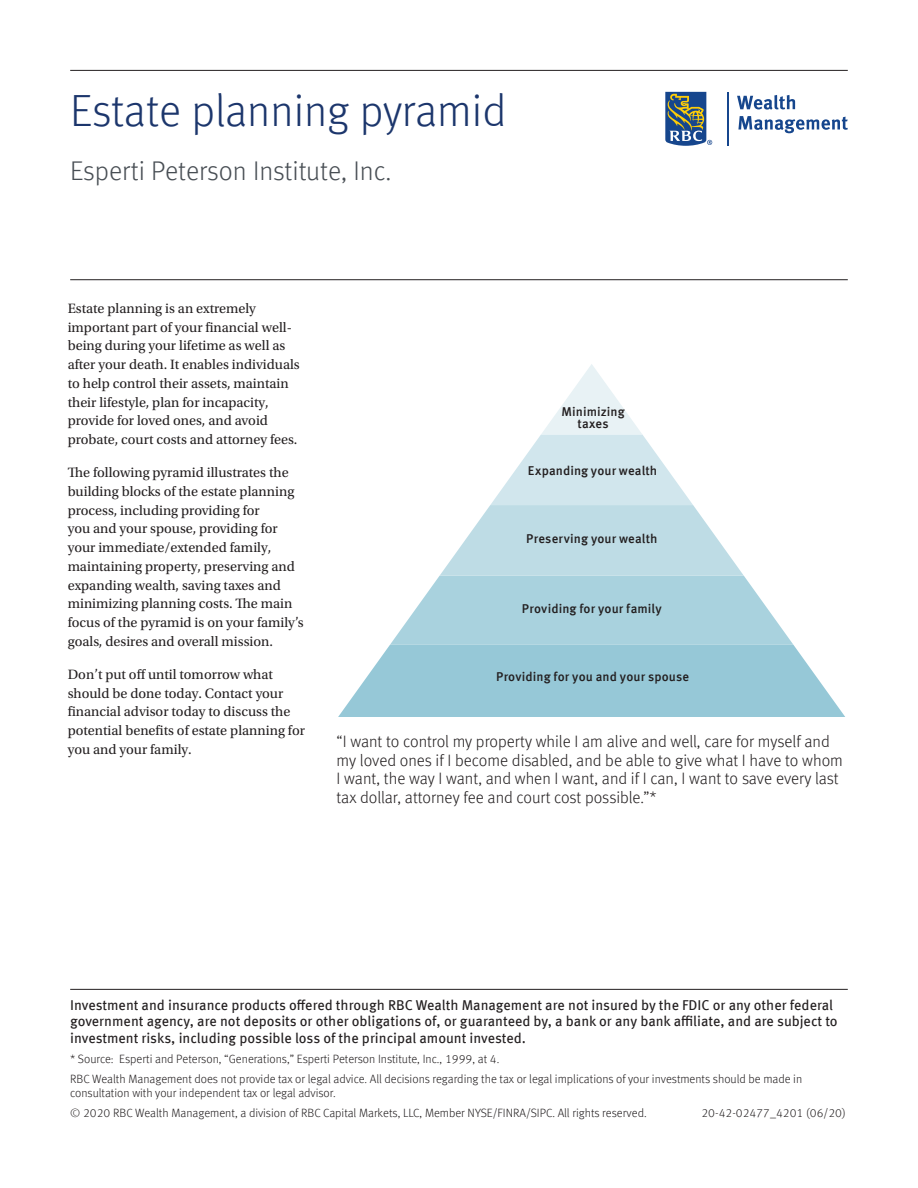
<style>
.page{position:relative;width:918px;height:1188px;background:#fff}
.page>*{position:absolute;margin:0;border:0;box-sizing:border-box;transform-origin:0 0}
.t1{font:300 45px "Meta Offc";letter-spacing:-.005em;color:#1c366c}
.t2{font:300 27px "Meta Offc";color:#484e54}
.t3{font:300 16.5px/18.8px "Meta Offc";color:#231f20}
.t4{font:14.25px/18.8px "Utopia Std";color:#231f20}
.t5{font:14.25px/16.5px "Meta Offc";color:#231f20}
.t6{font:500 12.9px/12.9px "Meta Offc";letter-spacing:.01em;color:#231f20;text-align:center}
.t7{font:300 12px/20.2px "Meta Offc";color:#231f20}
</style>
<div class="page">
<svg style="left:665px;top:92px;width:47px;height:54px;background:#6a818f"></svg>
<hr style="left:727px;top:92px;width:1px;height:54px;background:#16468d">
<svg style="left:737px;top:95px;width:58px;height:15px"></svg>
<svg style="left:738px;top:116px;width:110px;height:17px"></svg>
<hr style="left:70px;top:279px;width:778px;height:1px;background:#231f20">
<hr style="left:70px;top:70px;width:778px;height:1px;background:#231f20">
<svg style="left:338px;top:364px;width:507px;height:353px"></svg>
<hr style="left:70px;top:989px;width:778px;height:1px;background:#231f20">
<h1 class="t1" style="left:70px;top:85px;width:438px">Estate planning pyramid</h1>
<h2 class="t2" style="left:70px;top:155px;width:323px">Esperti Peterson Institute, Inc.</h2>
<p class="t4" style="left:68px;top:299px;width:234px">Estate planning is an extremely important part of your financial well&shy;being during your lifetime as well as after your death. It enables individuals to help control their assets, maintain their lifestyle, plan for incapacity, provide for loved ones, and avoid probate, court costs and attorney fees.</p>
<p class="t4" style="left:68px;top:463px;width:237px">The following pyramid illustrates the building blocks of the estate planning process, including providing for<br>you and your spouse, providing for your immediate/extended family, maintaining property, preserving and expanding wealth, saving taxes and minimizing planning costs. The main focus of the pyramid is on your family’s goals, desires and overall mission.</p>
<p class="t4" style="left:68px;top:665px;width:239px">Don’t put off until tomorrow what should be done today. Contact your financial advisor today to discuss the potential benefits of estate planning for you and your family.</p>
<p class="t6" style="left:562px;top:405px;width:65px">Minimizing taxes</p>
<p class="t6" style="left:528px;top:464px;width:131px">Expanding your wealth</p>
<p class="t6" style="left:526px;top:532px;width:133px">Preserving your wealth</p>
<p class="t6" style="left:522px;top:602px;width:141px">Providing for your family</p>
<p class="t6" style="left:496px;top:671px;width:195px">Providing for you and your spouse</p>
<p class="t3" style="left:337px;top:732px;width:508px">“I want to control my property while I am alive and well, care for myself and my loved ones if I become disabled, and be able to give what I have to whom I want, the way I want, and when I want, and if I can, I want to save every last tax dollar, attorney fee and court cost possible.”*</p>
<p class="t5" style="left:70px;top:997px;width:769px">Investment and insurance products offered through RBC Wealth Management are not insured by the FDIC or any other federal government agency, are not deposits or other obligations of, or guaranteed by, a bank or any bank affiliate, and are subject to investment risks, including possible loss of the principal amount invested.</p>
<p class="t7" style="left:70px;top:1049px;width:734px">* Source: Esperti and Peterson, “Generations,” Esperti Peterson Institute, Inc., 1999, at 4.<br>RBC Wealth Management does not provide tax or legal advice. All decisions regarding the tax or legal implications of your investments should be made in</p>
<p class="t7" style="left:70px;top:1083px;width:578px">consultation with your independent tax or legal advisor.<br>© 2020 RBC Wealth Management, a division of RBC Capital Markets, LLC, Member NYSE/FINRA/SIPC. All rights reserved.</p>
<p class="t7" style="left:701px;top:1103px;width:146px">20-42-02477_4201 (06/20)</p>
</div>
